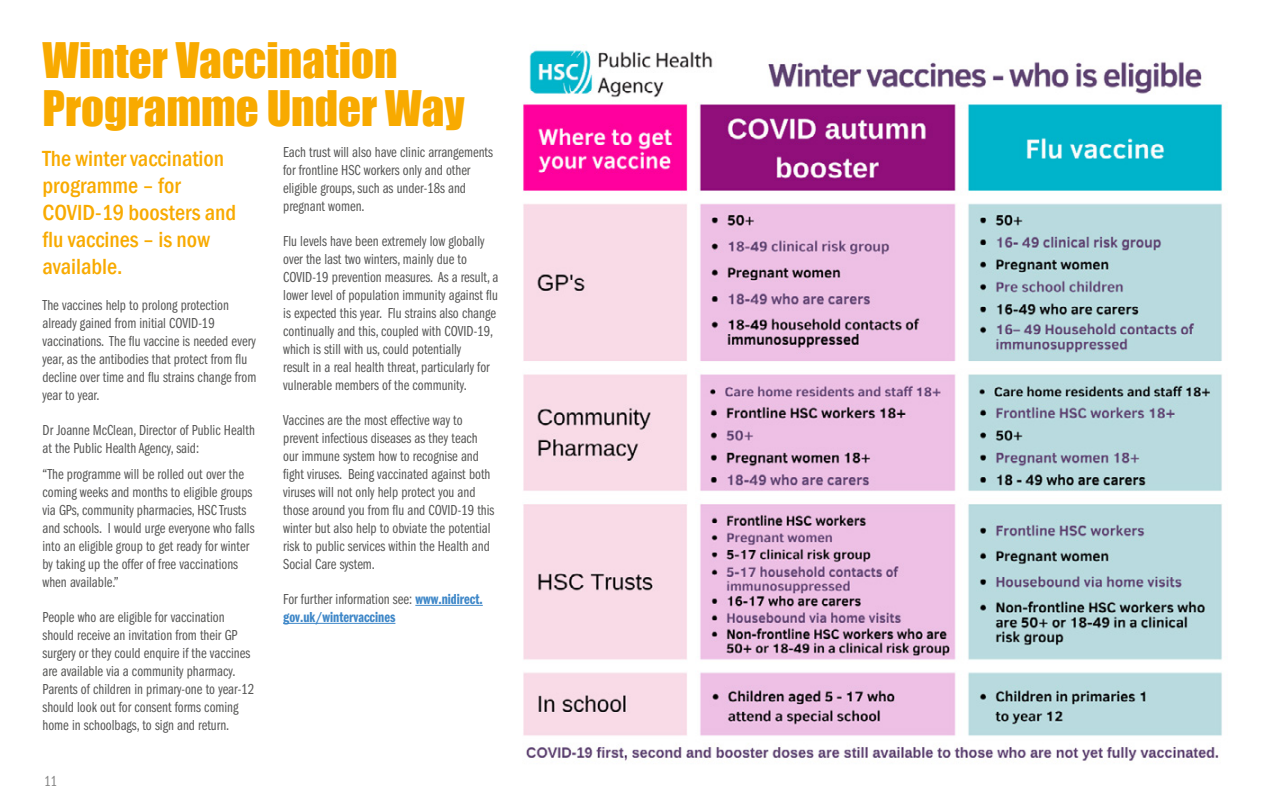
<style>
.page{position:relative;width:1263px;height:808px;background:#fff}
.page>*{position:absolute;margin:0;border:0;box-sizing:border-box;transform-origin:0 0}
.head_1{font:45px/48px "Impact";color:#f8aa00}
.first_par{font:500 condensed 22.5px/27px "Franklin Gothic";color:#f8aa00}
.body_1{font:15px/18px "Franklin Gothic LT Pro Bk Cm";color:#575756}
.body_1-2{font:15px/18px "Franklin Gothic LT Pro Dm Cm";color:#3e87c8}
.t1{font:15px "Franklin Gothic LT Pro Bk Cm";color:#878787}
.s1{font-family:"Franklin Gothic LT Pro Bk Cm";color:#575756}
</style>
<div class="page">
<img style="left:523px;top:50px;width:700px;height:711px">
<hr style="left:415px;top:605px;width:68px;height:1px;background:#3e87c8">
<hr style="left:283px;top:623px;width:112px;height:1px;background:#3e87c8">
<p class="head_1" style="left:43px;top:35px;width:424px">Winter Vaccination<br>Programme Under Way</p>
<p class="first_par" style="left:43px;top:145px;width:195px">The winter vaccination programme – for<br>COVID-19 boosters and flu vaccines – is now available.</p>
<p class="body_1" style="left:43px;top:296px;width:215px">The vaccines help to prolong protection already gained from initial COVID-19 vaccinations. The flu vaccine is needed every year, as the antibodies that protect from flu decline over time and flu strains change from year to year.</p>
<p class="body_1" style="left:43px;top:421px;width:214px">Dr Joanne McClean, Director of Public Health at the Public Health Agency, said:</p>
<p class="body_1" style="left:43px;top:466px;width:214px">“The programme will be rolled out over the coming weeks and months to eligible groups via GPs, community pharmacies, HSC Trusts and schools. I would urge everyone who falls into an eligible group to get ready for winter by taking up the offer of free vaccinations when available.”</p>
<p class="body_1" style="left:43px;top:609px;width:213px">People who are eligible for vaccination should receive an invitation from their GP surgery or they could enquire if the vaccines are available via a community pharmacy.<br>Parents of children in primary-one to year-12 should look out for consent forms coming home in schoolbags, to sign and return.</p>
<p class="body_1" style="left:283px;top:143px;width:211px">Each trust will also have clinic arrangements for frontline HSC workers only and other eligible groups, such as under-18s and pregnant women.</p>
<p class="body_1" style="left:283px;top:232px;width:217px">Flu levels have been extremely low globally over the last two winters, mainly due to COVID-19 prevention measures. As a result, a lower level of population immunity against flu is expected this year. Flu strains also change continually and this, coupled with COVID-19, which is still with us, could potentially<br>result in a real health threat, particularly for vulnerable members of the community.</p>
<p class="body_1" style="left:283px;top:411px;width:213px">Vaccines are the most effective way to prevent infectious diseases as they teach our immune system how to recognise and fight viruses. Being vaccinated against both viruses will not only help protect you and those around you from flu and COVID-19 this winter but also help to obviate the potential risk to public services within the Health and Social Care system.</p>
<p class="body_1-2" style="left:283px;top:590px;width:201px"><span class="s1">For further information see:</span> www.nidirect. gov.uk/wintervaccines</p>
<p class="t1" style="left:45px;top:772px;width:14px">11</p>
</div>
